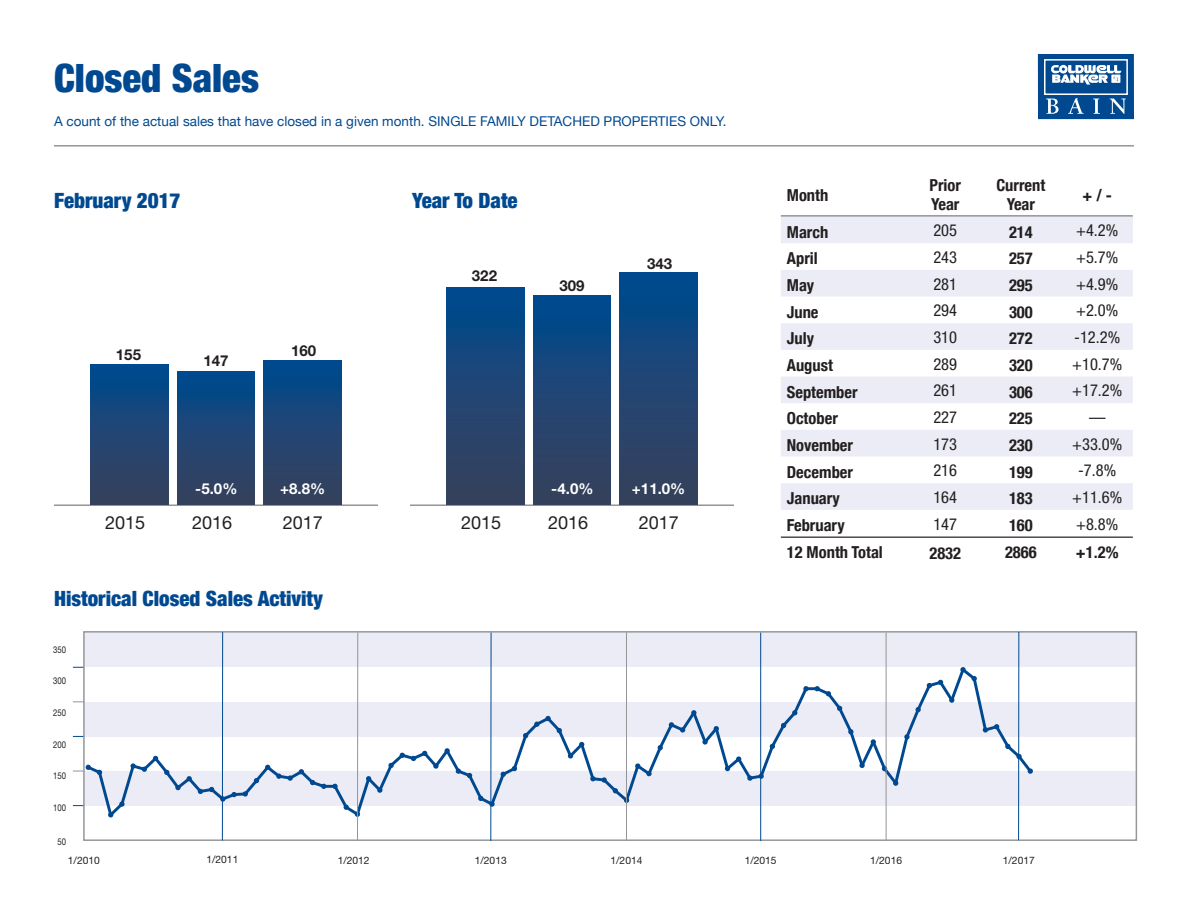
<style>
.page{position:relative;width:1188px;height:918px;background:#fff}
.page>*{position:absolute;margin:0;border:0;box-sizing:border-box;transform-origin:0 0}
.t1{font:900 condensed 39px "Helvetica Neue";color:#004990}
.t2{font:900 condensed 21px "Helvetica Neue";color:#004990}
.t3{font:18.15px "Helvetica Neue";color:#231f20}
.t4{font:700 condensed 16.5px/19.8px "Helvetica Neue";color:#231f20}
.t5{font:condensed 16.5px "Helvetica Neue";color:#231f20}
.t6{font:700 15px "Helvetica Neue";color:#fff}
.t7{font:700 15px "Helvetica Neue";color:#231f20}
.t8{font:13.5px "Helvetica Neue";color:#004990}
.t9{font:10.2px "Helvetica Neue";color:#231f20}
.t10{font:9.3px "Helvetica Neue";color:#231f20;scale:.83 1}
</style>
<div class="page">
<div style="left:1038px;top:54px;width:96px;height:65px;background:#004990"></div>
<div style="left:1044px;top:59px;width:84px;height:36px;border:2px solid #fff"></div>
<svg style="left:1051px;top:65px;width:70px;height:20px"></svg>
<svg style="left:1046px;top:98px;width:80px;height:16px"></svg>
<hr style="left:54px;top:145px;width:1080px;height:2px;background:#939598">
<hr style="left:54px;top:504px;width:324px;height:2px;background:#939598">
<div style="left:263px;top:360px;width:78px;height:144px;background:linear-gradient(to bottom,#004a8e,#3b415b)"></div>
<div style="left:177px;top:372px;width:78px;height:132px;background:linear-gradient(to bottom,#004a8e,#3b415b)"></div>
<div style="left:91px;top:365px;width:77px;height:139px;background:linear-gradient(to bottom,#004a8e,#3c415a)"></div>
<hr style="left:410px;top:504px;width:324px;height:2px;background:#939598">
<div style="left:620px;top:273px;width:77px;height:231px;background:linear-gradient(to bottom,#004a8e,#3c415a)"></div>
<div style="left:533px;top:296px;width:78px;height:208px;background:linear-gradient(to bottom,#004a8e,#3b415a)"></div>
<div style="left:447px;top:287px;width:77px;height:217px;background:linear-gradient(to bottom,#004a8e,#3c415a)"></div>
<div style="left:84px;top:633px;width:1053px;height:34px;background:#ebecf5"></div>
<div style="left:84px;top:702px;width:1053px;height:34px;background:#ebecf5"></div>
<div style="left:84px;top:771px;width:1053px;height:35px;background:#ebecf5"></div>
<div style="left:83px;top:631px;width:1054px;height:210px;border:1px solid #939598"></div>
<svg style="left:73px;top:666px;width:961px;height:153px"></svg>
<hr style="left:222px;top:632px;width:1px;height:208px;background:#004990">
<hr style="left:357px;top:633px;width:1px;height:208px;background:#939598">
<hr style="left:491px;top:633px;width:1px;height:208px;background:#004990">
<hr style="left:626px;top:632px;width:1px;height:209px;background:#939598">
<hr style="left:760px;top:633px;width:1px;height:208px;background:#004990">
<hr style="left:886px;top:633px;width:1px;height:208px;background:#939598">
<hr style="left:1018px;top:632px;width:1px;height:208px;background:#004990">
<svg style="left:781px;top:217px;width:352px;height:293px;fill:#ebecf5"></svg>
<hr style="left:781px;top:215px;width:352px;height:2px;background:#939598">
<hr style="left:781px;top:536px;width:352px;height:2px;background:#524a47">
<h1 class="t1" style="left:54px;top:54px;width:207px">Closed Sales</h1>
<p class="t8" style="left:54px;top:113px;width:674px">A count of the actual sales that have closed in a given month. SINGLE FAMILY DETACHED PROPERTIES ONLY.</p>
<p class="t2" style="left:54px;top:188px;width:128px">February 2017</p>
<p class="t4" style="left:787px;top:185px;width:43px">Month</p>
<p class="t4" style="left:930px;top:175px;width:33px">Prior<br>Year</p>
<p class="t4" style="left:996px;top:175px;width:50px;text-align:center">Current<br>Year</p>
<p class="t4" style="left:1083px;top:185px;width:31px">+ / -</p>
<p class="t4" style="left:787px;top:222px;width:43px">March</p>
<p class="t5" style="left:933px;top:225px;width:25px">205</p>
<p class="t4" style="left:1009px;top:222px;width:25px">214</p>
<p class="t5" style="left:1076px;top:225px;width:44px">+4.2%</p>
<p class="t4" style="left:787px;top:248px;width:33px">April</p>
<p class="t5" style="left:933px;top:251px;width:25px">243</p>
<p class="t4" style="left:1009px;top:248px;width:25px">257</p>
<p class="t5" style="left:1076px;top:251px;width:44px">+5.7%</p>
<p class="t4" style="left:787px;top:275px;width:29px">May</p>
<p class="t5" style="left:933px;top:278px;width:25px">281</p>
<p class="t4" style="left:1009px;top:275px;width:25px">295</p>
<p class="t5" style="left:1076px;top:278px;width:44px">+4.9%</p>
<p class="t4" style="left:787px;top:302px;width:33px">June</p>
<p class="t5" style="left:933px;top:305px;width:25px">294</p>
<p class="t4" style="left:1009px;top:302px;width:25px">300</p>
<p class="t5" style="left:1076px;top:305px;width:44px">+2.0%</p>
<p class="t4" style="left:787px;top:328px;width:29px">July</p>
<p class="t5" style="left:933px;top:331px;width:25px">310</p>
<p class="t4" style="left:1009px;top:328px;width:25px">272</p>
<p class="t5" style="left:1074px;top:331px;width:48px">-12.2%</p>
<p class="t4" style="left:787px;top:355px;width:48px">August</p>
<p class="t5" style="left:933px;top:358px;width:25px">289</p>
<p class="t4" style="left:1009px;top:355px;width:25px">320</p>
<p class="t5" style="left:1072px;top:358px;width:52px">+10.7%</p>
<p class="t4" style="left:787px;top:382px;width:72px">September</p>
<p class="t5" style="left:933px;top:385px;width:25px">261</p>
<p class="t4" style="left:1009px;top:382px;width:25px">306</p>
<p class="t5" style="left:1072px;top:385px;width:52px">+17.2%</p>
<p class="t4" style="left:787px;top:408px;width:53px">October</p>
<p class="t5" style="left:933px;top:411px;width:25px">227</p>
<p class="t4" style="left:1009px;top:408px;width:25px">225</p>
<p class="t5" style="left:1089px;top:411px;width:18px">—</p>
<p class="t4" style="left:787px;top:435px;width:68px">November</p>
<p class="t5" style="left:933px;top:438px;width:25px">173</p>
<p class="t4" style="left:1009px;top:435px;width:25px">230</p>
<p class="t5" style="left:1072px;top:438px;width:52px">+33.0%</p>
<p class="t4" style="left:787px;top:462px;width:68px">December</p>
<p class="t5" style="left:933px;top:465px;width:25px">216</p>
<p class="t4" style="left:1009px;top:462px;width:25px">199</p>
<p class="t5" style="left:1078px;top:465px;width:40px">-7.8%</p>
<p class="t4" style="left:787px;top:488px;width:55px">January</p>
<p class="t5" style="left:933px;top:491px;width:25px">164</p>
<p class="t4" style="left:1009px;top:488px;width:25px">183</p>
<p class="t5" style="left:1072px;top:491px;width:52px">+11.6%</p>
<p class="t4" style="left:787px;top:515px;width:59px">February</p>
<p class="t5" style="left:933px;top:518px;width:25px">147</p>
<p class="t4" style="left:1009px;top:515px;width:25px">160</p>
<p class="t5" style="left:1076px;top:518px;width:44px">+8.8%</p>
<p class="t4" style="left:787px;top:542px;width:98px">12 Month Total</p>
<p class="t4" style="left:929px;top:542px;width:33px">2832</p>
<p class="t4" style="left:1005px;top:542px;width:33px">2866</p>
<p class="t4" style="left:1076px;top:542px;width:44px">+1.2%</p>
<p class="t2" style="left:412px;top:188px;width:107px">Year To Date</p>
<p class="t7" style="left:647px;top:258px;width:27px">343</p>
<p class="t7" style="left:472px;top:270px;width:27px">322</p>
<p class="t7" style="left:559px;top:280px;width:27px">309</p>
<p class="t7" style="left:291px;top:345px;width:27px">160</p>
<p class="t7" style="left:116px;top:350px;width:27px">155</p>
<p class="t7" style="left:203px;top:356px;width:27px">147</p>
<p class="t6" style="left:195px;top:483px;width:44px">-5.0%</p>
<p class="t6" style="left:280px;top:483px;width:47px">+8.8%</p>
<p class="t6" style="left:551px;top:483px;width:44px">-4.0%</p>
<p class="t6" style="left:632px;top:483px;width:55px">+11.0%</p>
<p class="t3" style="left:105px;top:516px;width:42px">2015</p>
<p class="t3" style="left:192px;top:516px;width:42px">2016</p>
<p class="t3" style="left:283px;top:516px;width:42px">2017</p>
<p class="t3" style="left:461px;top:516px;width:42px">2015</p>
<p class="t3" style="left:548px;top:516px;width:42px">2016</p>
<p class="t3" style="left:639px;top:516px;width:42px">2017</p>
<p class="t2" style="left:54px;top:586px;width:270px">Historical Closed Sales Activity</p>
<p class="t10" style="left:53px;top:646px;width:17px">350</p>
<p class="t10" style="left:53px;top:678px;width:17px">300</p>
<p class="t10" style="left:53px;top:709px;width:17px">250</p>
<p class="t10" style="left:53px;top:741px;width:17px">200</p>
<p class="t10" style="left:53px;top:773px;width:17px">150</p>
<p class="t10" style="left:53px;top:804px;width:17px">100</p>
<p class="t10" style="left:58px;top:838px;width:12px">50</p>
<p class="t9" style="left:68px;top:856px;width:33px">1/2010</p>
<p class="t9" style="left:206px;top:856px;width:33px">1/2011</p>
<p class="t9" style="left:338px;top:856px;width:33px">1/2012</p>
<p class="t9" style="left:475px;top:856px;width:33px">1/2013</p>
<p class="t9" style="left:611px;top:856px;width:33px">1/2014</p>
<p class="t9" style="left:745px;top:856px;width:33px">1/2015</p>
<p class="t9" style="left:870px;top:856px;width:33px">1/2016</p>
<p class="t9" style="left:1003px;top:856px;width:33px">1/2017</p>
</div>
